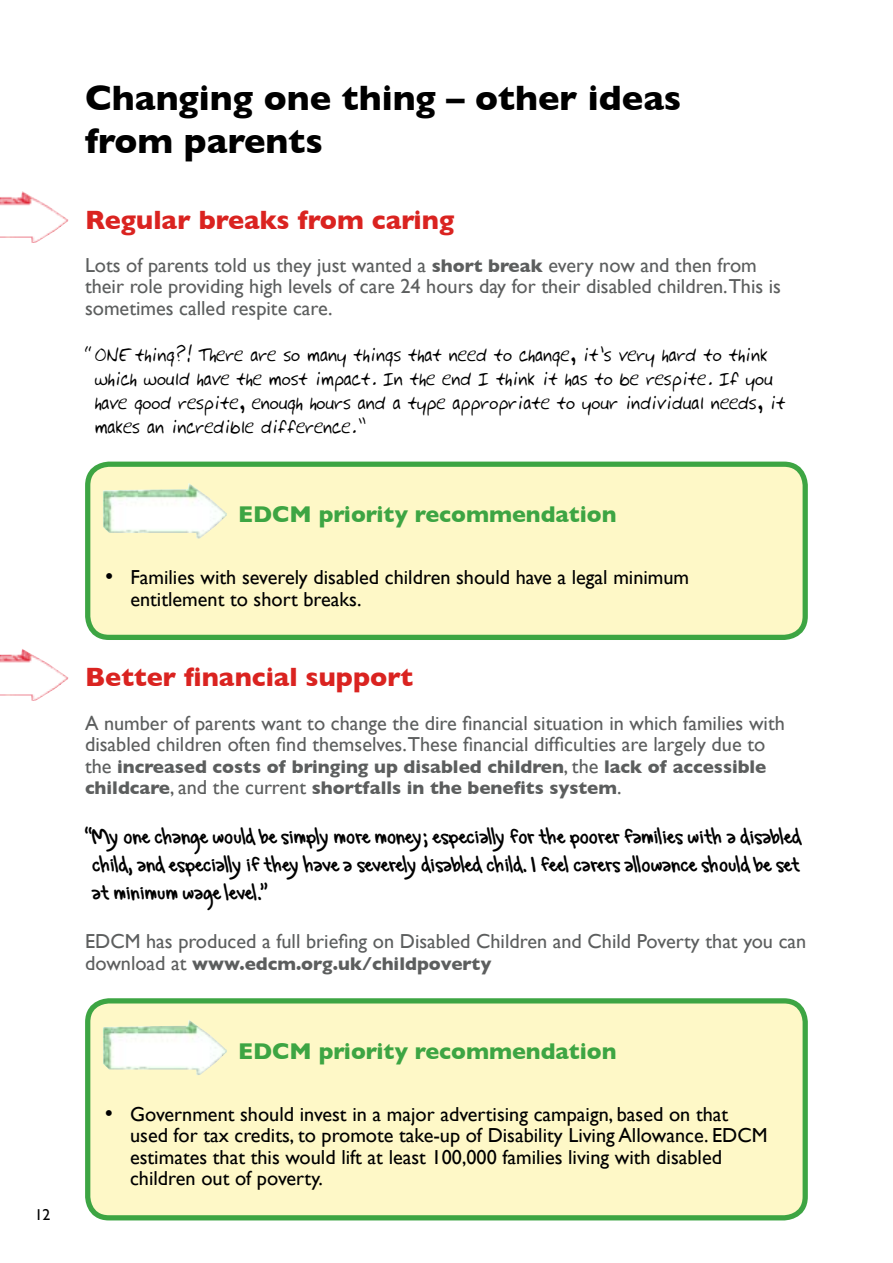
<style>
.page{position:relative;width:893px;height:1263px;background:#fff}
.page>*{position:absolute;margin:0;border:0;box-sizing:border-box;transform-origin:0 0}
.t1{font:700 36px/43.2px "Gill Sans";color:#000}
.t2{font:700 27px "Gill Sans";color:#da2320}
.t3{font:24px/27.8px "Gregs Hand";letter-spacing:.01em;color:#000;text-align:justify}
.t4{font:700 23.25px "Gill Sans";color:#3da543}
.t5{font:20.25px/21.6px "Gill Sans";color:#5c5e5e}
.t6{font:20.25px/21.6px "Gill Sans";color:#000}
.t7{font:20.25px/24.3px "Johns Hand";color:#000}
.t8{font:700 18.75px/21.6px "Gill Sans";color:#5c5e5e}
.t9{font:15.75px "Gill Sans";color:#000}
.s1{font-weight:700;font-size:18.75px}
.s2{font-size:23.25px}
.s3{font-weight:400;font-size:20.25px}
</style>
<div class="page">
<div style="left:88px;top:1001px;width:717px;height:217px;background:#fef8c7;border-radius:21px"></div>
<div style="left:85px;top:998px;width:723px;height:222px;border:5px solid #3da543;border-radius:21px"></div>
<img style="left:103px;top:1020px;width:124px;height:55px">
<div style="left:88px;top:464px;width:717px;height:173px;background:#fef8c7;border-radius:21px"></div>
<div style="left:85px;top:462px;width:723px;height:178px;border:5px solid #3da543;border-radius:21px"></div>
<img style="left:103px;top:483px;width:124px;height:55px">
<img style="left:0;top:191px;width:68px;height:52px">
<img style="left:0;top:649px;width:68px;height:52px">
<p class="t9" style="left:35px;top:1206px;width:17px">1 2</p>
<h1 class="t1" style="left:85px;top:76px;width:598px">Changing one thing – other ideas from parents</h1>
<h2 class="t2" style="left:85px;top:204px;width:371px">Regular breaks from caring</h2>
<p class="t5" style="left:85px;top:254px;width:698px">Lots of parents told us they just wanted a <span class="s1">short break</span> every now and then from their role providing high levels of care 24 hours day for their disabled children.This is sometimes called respite care.</p>
<p class="t7" style="left:94px;top:341px;width:692px;text-indent:-9px">“ONE thing?! There are so many things that need to change, it’s very hard to think which would have the most impact. In the end I think it has to be respite. If you have good respite, enough hours and a type appropriate to your individual needs, it makes an incredible difference.”</p>
<p class="t4" style="left:238px;top:501px;width:380px">EDCM priority recommendation</p>
<p class="t6" style="left:130px;top:566px;width:560px;text-indent:-25px"><span class="s2">•</span> Families with severely disabled children should have a legal minimum entitlement to short breaks.</p>
<h2 class="t2" style="left:85px;top:661px;width:330px">Better financial support</h2>
<p class="t5" style="left:85px;top:712px;width:701px">A number of parents want to change the dire financial situation in which families with disabled children often find themselves.These financial difficulties are largely due to</p>
<p class="t8" style="left:85px;top:755px;width:683px"><span class="s3">the</span> increased costs of bringing up disabled children<span class="s3">, the</span> lack of accessible childcare<span class="s3">, and the current</span> shortfalls in the benefits system<span class="s3">.</span></p>
<p class="t3" style="left:85px;top:821px;width:717px">“My one change would be simply more money; especially for the poorer families with a disabled child, and especially if they have a severely disabled child. I feel carers allowance should be set at minimum wage level.”</p>
<p class="t5" style="left:85px;top:930px;width:723px">EDCM has produced a full briefing on Disabled Children and Child Poverty that you can</p>
<p class="t8" style="left:85px;top:952px;width:408px"><span class="s3">download at</span> www.edcm.org.uk/childpoverty</p>
<p class="t4" style="left:238px;top:1037px;width:380px">EDCM priority recommendation</p>
<p class="t6" style="left:130px;top:1103px;width:639px;text-indent:-25px"><span class="s2">•</span> Government should invest in a major advertising campaign, based on that used for tax credits, to promote take-up of Disability Living Allowance. EDCM estimates that this would lift at least 1 00,000 families living with disabled children out of poverty.</p>
</div>
